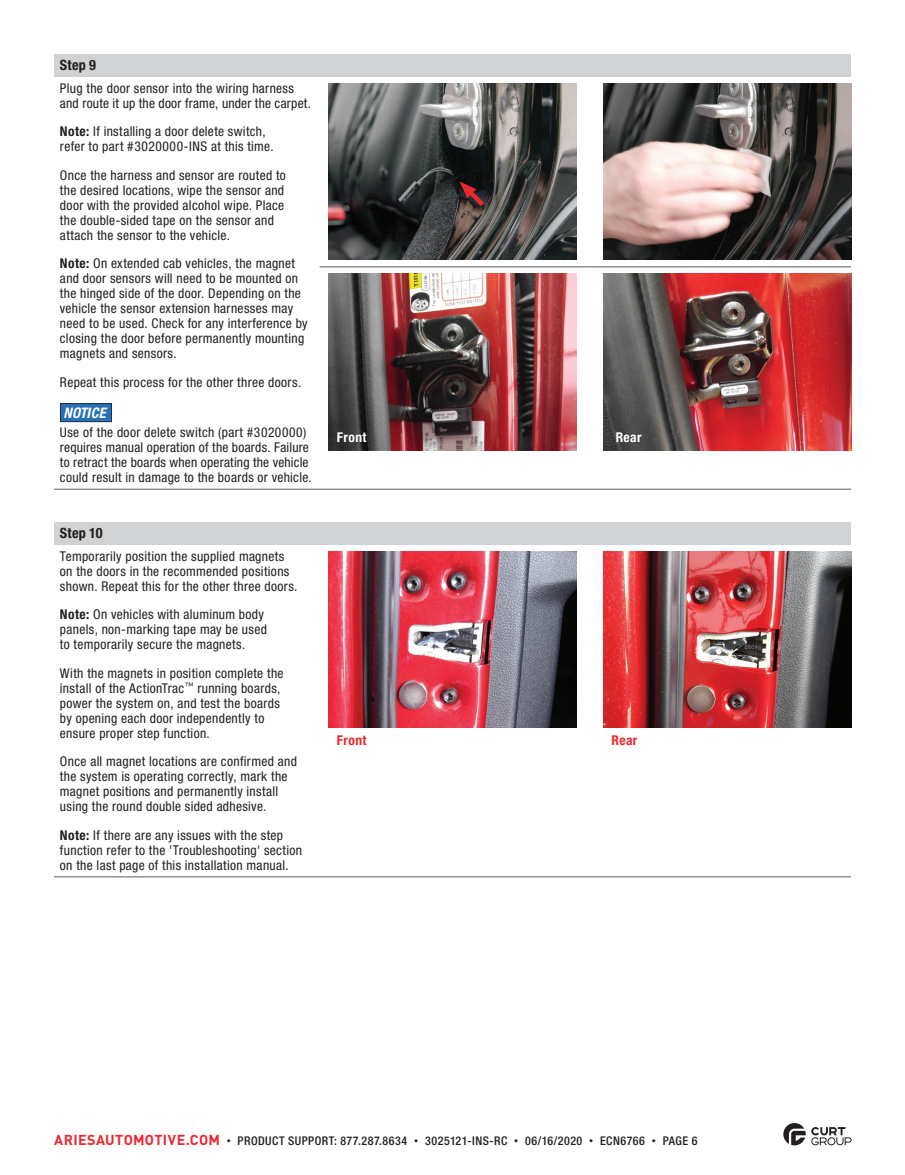
<style>
.page{position:relative;width:905px;height:1175px;background:#fff}
.page>*{position:absolute;margin:0;border:0;box-sizing:border-box;transform-origin:0 0}
.t1{font:italic 700 condensed 14.55px "Helvetica Neue LT Std";letter-spacing:.02em;color:#fff}
.t2{font:700 condensed 14.25px "Helvetica Neue LT Std";letter-spacing:.015em;color:#231f20}
.t3{font:condensed 13.5px/15px "Helvetica Neue LT Std";letter-spacing:.025em;color:#231f20}
.t4{font:700 condensed 13.5px "Helvetica Neue LT Std";letter-spacing:.03em;color:#fff}
.t5{font:700 condensed 13.5px "Helvetica Neue LT Std";letter-spacing:.03em;color:#e9282d}
.t6{font:500 condensed 12px "Helvetica Neue LT Std";letter-spacing:.04em;color:#231f20}
.s1{font-weight:700}
.s2{font-family:"DINOT";font-weight:700;font-stretch:normal;font-size:14.25px;color:#e9282d}
.s3{font-family:"DINOT";font-weight:400;font-stretch:normal;font-size:9px}
</style>
<div class="page">
<svg style="left:783px;top:1123px;width:68px;height:22px"></svg>
<div style="left:54px;top:522px;width:796px;height:22px;background:#d1d2d4"></div>
<hr style="left:54px;top:876px;width:266px;height:1px;background:#57585a">
<hr style="left:320px;top:876px;width:265px;height:1px;background:#57585a">
<hr style="left:585px;top:876px;width:265px;height:1px;background:#57585a">
<img style="left:329px;top:551px;width:247px;height:176px">
<img style="left:603px;top:551px;width:248px;height:176px">
<div style="left:54px;top:54px;width:796px;height:22px;background:#d1d2d4"></div>
<hr style="left:320px;top:266px;width:265px;height:1px;background:#57585a">
<hr style="left:585px;top:266px;width:265px;height:1px;background:#57585a">
<hr style="left:320px;top:489px;width:265px;height:1px;background:#57585a">
<hr style="left:585px;top:489px;width:265px;height:1px;background:#57585a">
<hr style="left:54px;top:489px;width:266px;height:1px;background:#57585a">
<svg style="left:60px;top:403px;width:52px;height:19px"></svg>
<img style="left:329px;top:83px;width:247px;height:177px">
<img style="left:603px;top:83px;width:248px;height:177px">
<img style="left:329px;top:274px;width:247px;height:176px">
<img style="left:603px;top:274px;width:248px;height:176px">
<svg style="left:459px;top:181px;width:30px;height:30px"></svg>
<p class="t2" style="left:60px;top:56px;width:38px">Step 9</p>
<p class="t3" style="left:60px;top:80px;width:252px">Plug the door sensor into the wiring harness and route it up the door frame, under the carpet.</p>
<p class="t3" style="left:60px;top:124px;width:215px"><span class="s1">Note:</span> If installing a door delete switch, refer to part #3020000-INS at this time.</p>
<p class="t3" style="left:60px;top:167px;width:227px">Once the harness and sensor are routed to the desired locations, wipe the sensor and door with the provided alcohol wipe. Place the double-sided tape on the sensor and attach the sensor to the vehicle.</p>
<p class="t3" style="left:60px;top:256px;width:249px"><span class="s1">Note:</span> On extended cab vehicles, the magnet and door sensors will need to be mounted on the hinged side of the door. Depending on the vehicle the sensor extension harnesses may need to be used. Check for any interference by closing the door before permanently mounting magnets and sensors.</p>
<p class="t3" style="left:60px;top:374px;width:243px">Repeat this process for the other three doors.</p>
<p class="t1" style="left:63px;top:404px;width:44px">NOTICE</p>
<p class="t3" style="left:60px;top:425px;width:253px">Use of the door delete switch (part #3020000) requires manual operation of the boards. Failure to retract the boards when operating the vehicle could result in damage to the boards or vehicle.</p>
<p class="t4" style="left:337px;top:429px;width:31px">Front</p>
<p class="t4" style="left:615px;top:429px;width:27px">Rear</p>
<p class="t2" style="left:60px;top:524px;width:44px">Step 10</p>
<p class="t3" style="left:60px;top:548px;width:239px">Temporarily position the supplied magnets on the doors in the recommended positions shown. Repeat this for the other three doors.</p>
<p class="t3" style="left:60px;top:607px;width:208px"><span class="s1">Note:</span> On vehicles with aluminum body panels, non-marking tape may be used to temporarily secure the magnets.</p>
<p class="t3" style="left:60px;top:665px;width:225px">With the magnets in position complete the install of the ActionTrac<sup>™</sup> running boards, power the system on, and test the boards by opening each door independently to ensure proper step function.</p>
<p class="t3" style="left:60px;top:754px;width:238px">Once all magnet locations are confirmed and the system is operating correctly, mark the magnet positions and permanently install using the round double sided adhesive.</p>
<p class="t3" style="left:60px;top:827px;width:243px"><span class="s1">Note:</span> If there are any issues with the step function refer to the 'Troubleshooting' section on the last page of this installation manual.</p>
<p class="t5" style="left:337px;top:732px;width:31px">Front</p>
<p class="t5" style="left:611px;top:732px;width:27px">Rear</p>
<p class="t6" style="left:54px;top:1133px;width:644px"><span class="s2">ARIESAUTOMOTIVE.COM</span> <span class="s3">•</span> PRODUCT SUPPORT: 877.287.8634 <span class="s3">•</span> 3025121-INS-RC <span class="s3">•</span> 06/16/2020 <span class="s3">•</span> ECN6766 <span class="s3">•</span> PAGE 6</p>
</div>
